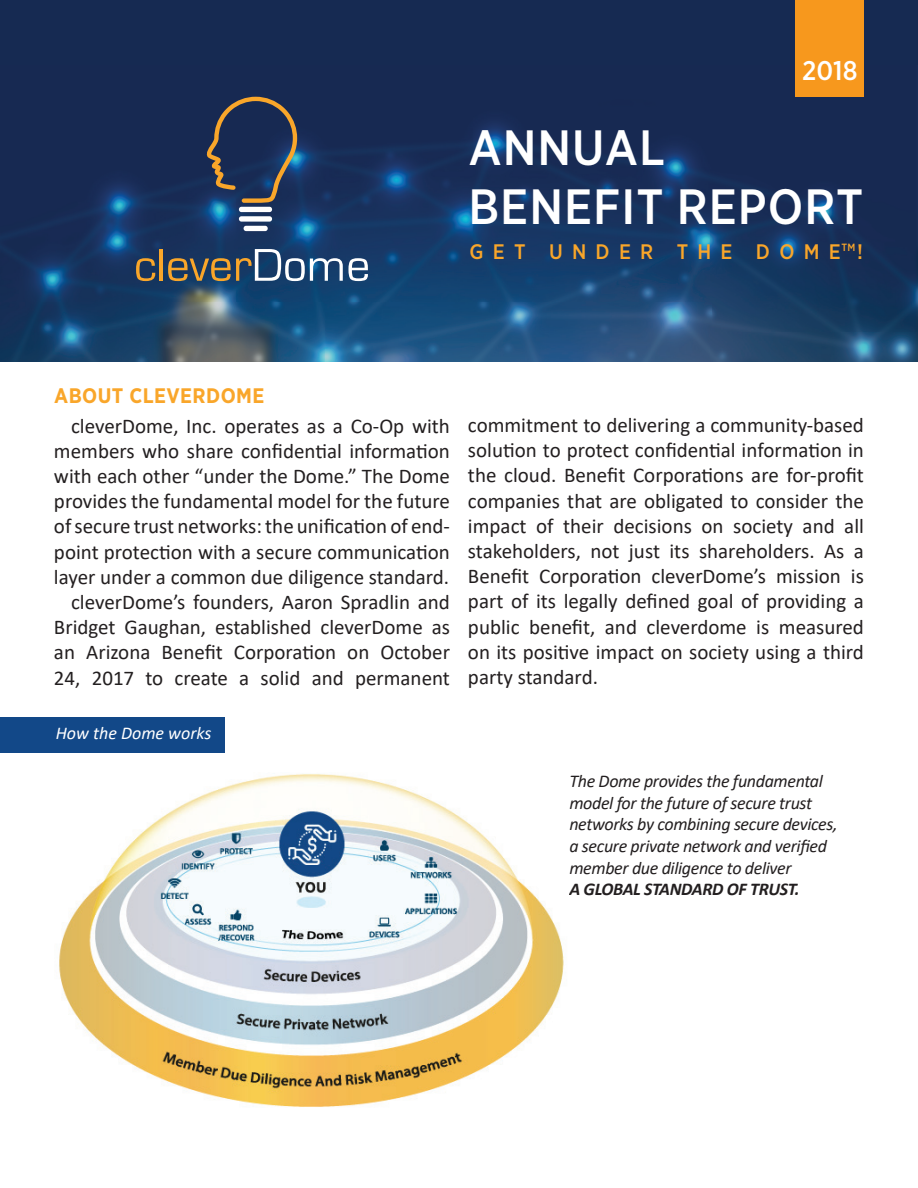
<style>
.page{position:relative;width:918px;height:1188px;background:#fff}
.page>*{position:absolute;margin:0;border:0;box-sizing:border-box;transform-origin:0 0}
.t1{font:500 49.5px/59.4px "Gotham Pro Narrow";letter-spacing:.02em;color:#fff}
.t2{font:500 27px "Gotham Pro Narrow";color:#fff}
.t3{font:21px/25.2px "Calibri";color:#231f20;text-align:right}
.t4{font:500 21px "Gotham Pro Narrow";letter-spacing:.44em;color:#f9a62a}
.t5{font:700 21px "Gotham Pro Narrow";letter-spacing:.02em;color:#f9a62a}
.t6{font:italic 18px/21.6px "Calibri";letter-spacing:-.02em;color:#231f20}
.t7{font:italic 700 18px "Calibri";letter-spacing:-.02em;color:#231f20}
.t8{font:italic 18px "Calibri";color:#fff}
.t9{font:500 10.5px "Gotham Pro Narrow";color:#f9a62a}
</style>
<div class="page">
<img style="left:0;top:65px;width:918px;height:296px">
<div style="left:0;top:0;width:918px;height:65px;background:#162a52"></div>
<div style="left:796px;top:0;width:68px;height:97px;background:#f7981d"></div>
<svg style="left:136px;top:258px;width:19px;height:23px"></svg>
<hr style="left:160px;top:249px;width:3px;height:32px;background:#f9a62a">
<svg style="left:168px;top:249px;width:200px;height:32px"></svg>
<svg style="left:206px;top:97px;width:91px;height:106px"></svg>
<div style="left:244px;top:226px;width:24px;height:5px;background:#fff;border-radius:3px"></div>
<div style="left:239px;top:216px;width:33px;height:6px;background:#fff;border-radius:3px"></div>
<div style="left:239px;top:207px;width:33px;height:5px;background:#fff;border-radius:3px"></div>
<div style="left:0;top:717px;width:224px;height:35px;background:#124888"></div>
<img style="left:59px;top:774px;width:505px;height:333px">
<p class="t2" style="left:802px;top:56px;width:57px">2018</p>
<h1 class="t1" style="left:468px;top:116px;width:397px">ANNUAL<br>BENEFIT REPORT</h1>
<p class="t9" style="left:842px;top:241px;width:15px">TM</p>
<p class="t4" style="left:470px;top:240px;width:395px">GET UNDER THE DOME !</p>
<p class="t5" style="left:54px;top:384px;width:212px">ABOUT CLEVERDOME</p>
<p class="t3" style="left:54px;top:412px;width:398px">cleverDome, Inc. operates as a Co-Op with members who share confidential information with each other “under the Dome.” The Dome provides the fundamental model for the future of secure trust networks: the unification of end&shy;point protection with a secure communication layer under a common due diligence standard. cleverDome’s founders, Aaron Spradlin and Bridget Gaughan, established cleverDome as an Arizona Benefit Corporation on October 24, 2017 to create a solid and permanent</p>
<p class="t8" style="left:56px;top:721px;width:157px">How the Dome works</p>
<p class="t3" style="left:468px;top:412px;width:398px;text-align:justify">commitment to delivering a community-based solution to protect confidential information in the cloud. Benefit Corporations are for-profit companies that are obligated to consider the impact of their decisions on society and all stakeholders, not just its shareholders. As a Benefit Corporation cleverDome’s mission is part of its legally defined goal of providing a public benefit, and cleverdome is measured on its positive impact on society using a third party standard.</p>
<p class="t6" style="left:569px;top:770px;width:270px">The Dome provides the fundamental model for the future of secure trust networks by combining secure devices, a secure private network and verified member due diligence to deliver</p>
<p class="t7" style="left:569px;top:876px;width:232px">A GLOBAL STANDARD OF TRUST.</p>
</div>
